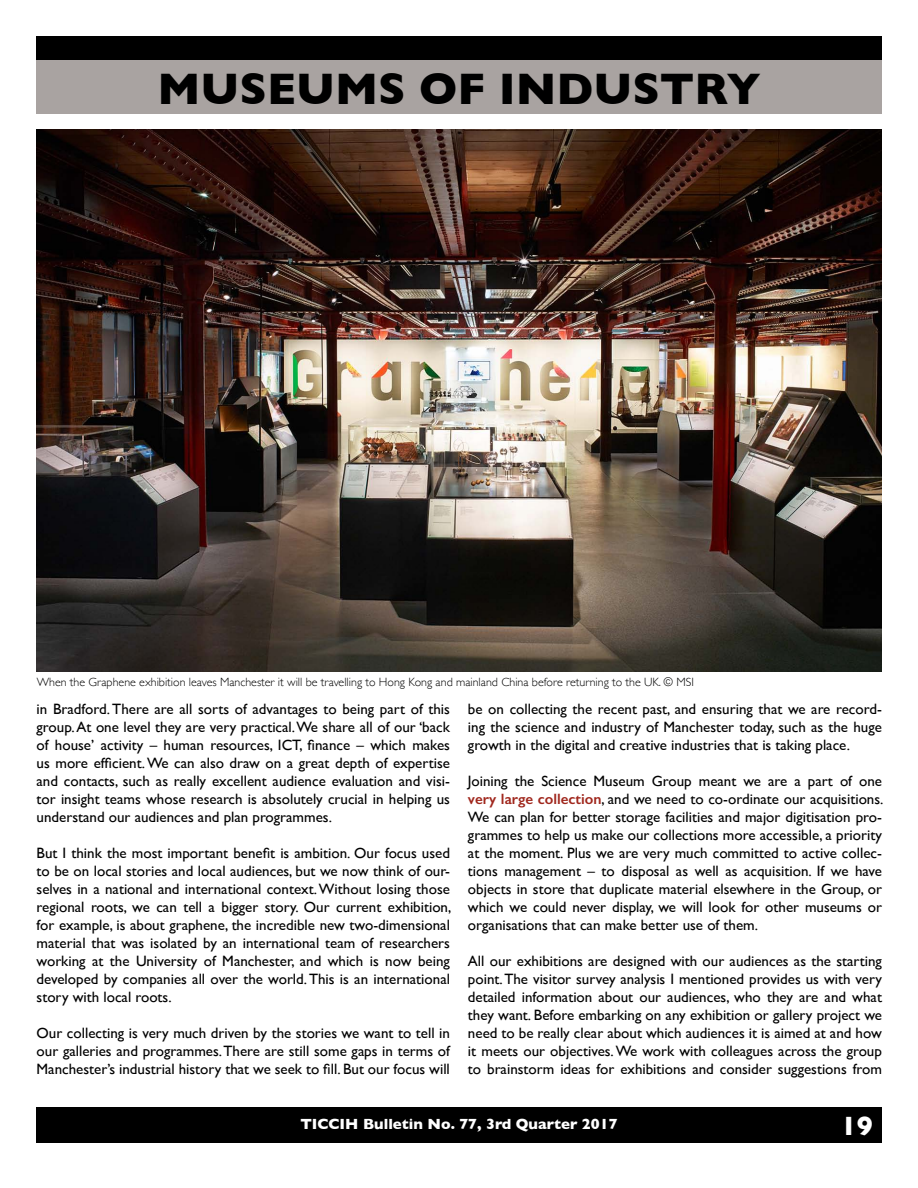
<style>
.page{position:relative;width:918px;height:1188px;background:#fff}
.page>*{position:absolute;margin:0;border:0;box-sizing:border-box;transform-origin:0 0}
.t1{font:700 45px "Gill Sans";color:#000}
.t2{font:700 27px "Gill Sans";color:#fff}
.t3{font:15px/18px "Gill Sans";color:#000;text-align:justify}
.t4{font:700 15px "Gill Sans";color:#fff}
.t5{font:300 12px "Gill Sans";color:#000}
.s1{font-weight:600;color:#a0271d}
</style>
<div class="page">
<div style="left:37px;top:37px;width:844px;height:25px;background:#000"></div>
<div style="left:36px;top:36px;width:846px;height:27px;border:2px solid #000"></div>
<div style="left:37px;top:1108px;width:844px;height:34px;background:#000"></div>
<div style="left:36px;top:1107px;width:846px;height:36px;border:2px solid #000"></div>
<div style="left:36px;top:60px;width:846px;height:54px;background:#a9a3a1"></div>
<img style="left:36px;top:129px;width:846px;height:543px">
<h1 class="t1" style="left:158px;top:53px;width:605px">MUSEUMS OF INDUSTRY</h1>
<p class="t5" style="left:37px;top:673px;width:659px">When the Graphene exhibition leaves Manchester it will be travelling to Hong Kong and mainland China before returning to the UK. © MSI</p>
<p class="t3" style="left:37px;top:700px;width:415px">in Bradford. There are all sorts of advantages to being part of this group. At one level they are very practical. We share all of our ‘back of house’ activity – human resources, ICT, finance – which makes us more efficient. We can also draw on a great depth of expertise and contacts, such as really excellent audience evaluation and visi&shy;tor insight teams whose research is absolutely crucial in helping us understand our audiences and plan programmes.</p>
<p class="t3" style="left:37px;top:844px;width:416px">But I think the most important benefit is ambition. Our focus used to be on local stories and local audiences, but we now think of our&shy;selves in a national and international context. Without losing those regional roots, we can tell a bigger story. Our current exhibition, for example, is about graphene, the incredible new two-dimensional material that was isolated by an international team of researchers working at the University of Manchester, and which is now being developed by companies all over the world. This is an international story with local roots.</p>
<p class="t3" style="left:37px;top:1024px;width:415px">Our collecting is very much driven by the stories we want to tell in our galleries and programmes. There are still some gaps in terms of Manchester’s industrial history that we seek to fill. But our focus will</p>
<p class="t3" style="left:468px;top:700px;width:416px">be on collecting the recent past, and ensuring that we are record&shy;ing the science and industry of Manchester today, such as the huge growth in the digital and creative industries that is taking place.</p>
<p class="t3" style="left:468px;top:772px;width:417px">Joining the Science Museum Group meant we are a part of one <span class="s1">very large collection</span>, and we need to co-ordinate our acquisitions.<br>We can plan for better storage facilities and major digitisation pro&shy;grammes to help us make our collections more accessible, a priority at the moment. Plus we are very much committed to active collec&shy;tions management – to disposal as well as acquisition. If we have objects in store that duplicate material elsewhere in the Group, or which we could never display, we will look for other museums or organisations that can make better use of them.</p>
<p class="t3" style="left:468px;top:952px;width:416px">All our exhibitions are designed with our audiences as the starting point. The visitor survey analysis I mentioned provides us with very detailed information about our audiences, who they are and what they want. Before embarking on any exhibition or gallery project we need to be really clear about which audiences it is aimed at and how it meets our objectives. We work with colleagues across the group to brainstorm ideas for exhibitions and consider suggestions from</p>
<p class="t4" style="left:300px;top:1112px;width:319px">TICCIH Bulletin No. 77, 3rd Quarter 2017</p>
<h2 class="t2" style="left:841px;top:1104px;width:34px">19</h2>
</div>
